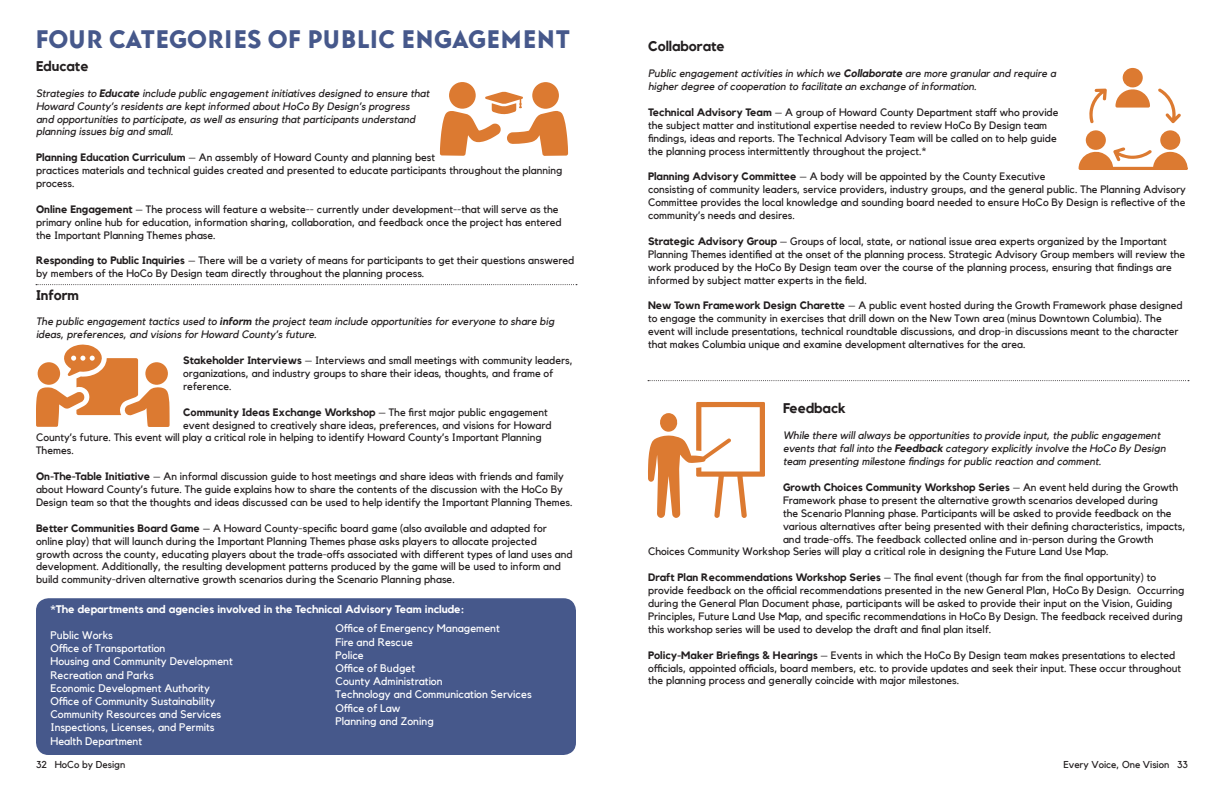
<style>
.page{position:relative;width:1224px;height:792px;background:#fff}
.page>*{position:absolute;margin:0;border:0;box-sizing:border-box;transform-origin:0 0}
.Headers{font:25px "Baro";color:#46588b}
.Paragraph_headers{font:700 14px "Kollektif";color:#231f20}
.t1{font:11px "Kollektif";color:#fff}
.t2{font:700 11px "Kollektif";color:#fff}
.t3{font:10.8px/12.9px "Kollektif";color:#231f20}
.t4{font:italic 10.8px/12.9px "Kollektif";color:#231f20}
.t5{font:700 10.8px "Kollektif";color:#231f20}
.t6{font:10px "Kollektif";color:#231f20}
.s1{font-weight:700}
.s2{font-weight:400}
</style>
<div class="page">
<div style="left:532px;top:82px;width:27px;height:27px;background:#dc7a31;border-radius:50%"></div>
<div style="left:449px;top:82px;width:27px;height:27px;background:#dc7a31;border-radius:50%"></div>
<svg style="left:440px;top:92px;width:128px;height:64px"></svg>
<svg style="left:36px;top:344px;width:134px;height:83px"></svg>
<div style="left:38px;top:362px;width:22px;height:23px;background:#dc7a31;border-radius:50%"></div>
<div style="left:145px;top:362px;width:23px;height:23px;background:#dc7a31;border-radius:50%"></div>
<div style="left:36px;top:598px;width:540px;height:157px;background:#46588b;border-radius:13px"></div>
<svg style="left:36px;top:284px;width:541px;height:1px"></svg>
<svg style="left:1115px;top:89px;width:35px;height:19px"></svg>
<div style="left:1123px;top:68px;width:20px;height:20px;background:#dc7a31;border-radius:50%"></div>
<div style="left:1086px;top:130px;width:20px;height:20px;background:#dc7a31;border-radius:50%"></div>
<div style="left:1160px;top:130px;width:20px;height:20px;background:#dc7a31;border-radius:50%"></div>
<svg style="left:1158px;top:88px;width:23px;height:35px"></svg>
<svg style="left:1089px;top:89px;width:18px;height:34px"></svg>
<svg style="left:1079px;top:147px;width:109px;height:23px"></svg>
<svg style="left:648px;top:402px;width:117px;height:116px"></svg>
<svg style="left:648px;top:380px;width:541px;height:1px"></svg>
<p class="Headers" style="left:35px;top:25px;width:537px">FOUR CATEGORIES OF PUBLIC ENGAGEMENT</p>
<p class="Paragraph_headers" style="left:36px;top:58px;width:54px">Educate</p>
<p class="t4" style="left:36px;top:87px;width:395px">Strategies to <span class="s1">Educate</span> include public engagement initiatives designed to ensure that Howard County’s residents are kept informed about HoCo By Design’s progress and opportunities to participate, as well as ensuring that participants understand planning issues big and small.</p>
<p class="t3" style="left:36px;top:151px;width:528px"><span class="s1">Planning Education Curriculum</span> – An assembly of Howard County and planning best<br>practices materials and technical guides created and presented to educate participants throughout the planning process.</p>
<p class="t3" style="left:36px;top:203px;width:527px"><span class="s1">Online Engagement</span> – The process will feature a website-- currently under development--that will serve as the primary online hub for education, information sharing, collaboration, and feedback once the project has entered the Important Planning Themes phase.</p>
<p class="t3" style="left:36px;top:254px;width:540px"><span class="s1">Responding to Public Inquiries</span> – There will be a variety of means for participants to get their questions answered by members of the HoCo By Design team directly throughout the planning process.</p>
<p class="Paragraph_headers" style="left:36px;top:286px;width:45px">Inform</p>
<p class="t4" style="left:36px;top:315px;width:520px">The public engagement tactics used to <span class="s1">inform</span> the project team include opportunities for everyone to share big ideas, preferences, and visions for Howard County’s future.</p>
<p class="t3" style="left:183px;top:354px;width:391px"><span class="s1">Stakeholder Interviews</span> – Interviews and small meetings with community leaders, organizations, and industry groups to share their ideas, thoughts, and frame of reference.</p>
<p class="t5" style="left:183px;top:406px;width:366px">Community Ideas Exchange Workshop <span class="s2">– The first major public engagement</span></p>
<p class="t3" style="left:183px;top:418px;width:370px">event designed to creatively share ideas, preferences, and visions for Howard</p>
<p class="t3" style="left:36px;top:431px;width:507px">County’s future. This event will play a critical role in helping to identify Howard County’s Important Planning</p>
<p class="t3" style="left:36px;top:444px;width:39px">Themes.</p>
<p class="t3" style="left:36px;top:470px;width:538px"><span class="s1">On-The-Table Initiative</span> – An informal discussion guide to host meetings and share ideas with friends and family about Howard County’s future. The guide explains how to share the contents of the discussion with the HoCo By<br>Design team so that the thoughts and ideas discussed can be used to help identify the Important Planning Themes.</p>
<p class="t3" style="left:36px;top:522px;width:538px"><span class="s1">Better Communities Board Game</span> – A Howard County-specific board game (also available and adapted for online play) that will launch during the Important Planning Themes phase asks players to allocate projected growth across the county, educating players about the trade-offs associated with different types of land uses and development. Additionally, the resulting development patterns produced by the game will be used to inform and build community-driven alternative growth scenarios during the Scenario Planning phase.</p>
<p class="t2" style="left:50px;top:602px;width:415px">*The departments and agencies involved in the Technical Advisory Team include:</p>
<p class="t1" style="left:50px;top:629px;width:64px">Public Works</p>
<p class="t1" style="left:50px;top:642px;width:117px">Office of Transportation</p>
<p class="t1" style="left:50px;top:655px;width:184px">Housing and Community Development</p>
<p class="t1" style="left:50px;top:668px;width:105px">Recreation and Parks</p>
<p class="t1" style="left:50px;top:682px;width:161px">Economic Development Authority</p>
<p class="t1" style="left:50px;top:695px;width:166px">Office of Community Sustainability</p>
<p class="t1" style="left:50px;top:708px;width:172px">Community Resources and Services</p>
<p class="t1" style="left:50px;top:721px;width:166px">Inspections, Licenses, and Permits</p>
<p class="t1" style="left:50px;top:734px;width:93px">Health Department</p>
<p class="t1" style="left:336px;top:622px;width:166px">Office of Emergency Management</p>
<p class="t1" style="left:336px;top:635px;width:79px">Fire and Rescue</p>
<p class="t1" style="left:336px;top:649px;width:30px">Police</p>
<p class="t1" style="left:336px;top:662px;width:81px">Office of Budget</p>
<p class="t1" style="left:336px;top:675px;width:109px">County Administration</p>
<p class="t1" style="left:336px;top:688px;width:198px">Technology and Communication Services</p>
<p class="t1" style="left:336px;top:701px;width:66px">Office of Law</p>
<p class="t1" style="left:336px;top:715px;width:100px">Planning and Zoning</p>
<p class="Paragraph_headers" style="left:648px;top:38px;width:78px">Collaborate</p>
<p class="t4" style="left:648px;top:67px;width:409px">Public engagement activities in which we <span class="s1">Collaborate</span> are more granular and require a higher degree of cooperation to facilitate an exchange of information.</p>
<p class="t3" style="left:648px;top:106px;width:412px"><span class="s1">Technical Advisory Team</span> – A group of Howard County Department staff who provide the subject matter and institutional expertise needed to review HoCo By Design team findings, ideas and reports. The Technical Advisory Team will be called on to help guide the planning process intermittently throughout the project.*</p>
<p class="t3" style="left:648px;top:170px;width:539px"><span class="s1">Planning Advisory Committee</span> – A body will be appointed by the County Executive<br>consisting of community leaders, service providers, industry groups, and the general public. The Planning Advisory Committee provides the local knowledge and sounding board needed to ensure HoCo By Design is reflective of the community’s needs and desires.</p>
<p class="t3" style="left:648px;top:235px;width:539px"><span class="s1">Strategic Advisory Group</span> – Groups of local, state, or national issue area experts organized by the Important Planning Themes identified at the onset of the planning process. Strategic Advisory Group members will review the work produced by the HoCo By Design team over the course of the planning process, ensuring that findings are informed by subject matter experts in the field.</p>
<p class="t3" style="left:648px;top:299px;width:536px"><span class="s1">New Town Framework Design Charette</span> – A public event hosted during the Growth Framework phase designed to engage the community in exercises that drill down on the New Town area (minus Downtown Columbia). The event will include presentations, technical roundtable discussions, and drop-in discussions meant to the character that makes Columbia unique and examine development alternatives for the area.</p>
<p class="Paragraph_headers" style="left:783px;top:400px;width:64px">Feedback</p>
<p class="t4" style="left:783px;top:429px;width:384px">While there will always be opportunities to provide input, the public engagement events that fall into the <span class="s1">Feedback</span> category explicitly involve the HoCo By Design team presenting milestone findings for public reaction and comment.</p>
<p class="t5" style="left:783px;top:481px;width:397px">Growth Choices Community Workshop Series <span class="s2">– An event held during the Growth</span></p>
<p class="t3" style="left:783px;top:494px;width:377px">Framework phase to present the alternative growth scenarios developed during</p>
<p class="t3" style="left:783px;top:507px;width:390px">the Scenario Planning phase. Participants will be asked to provide feedback on the</p>
<p class="t3" style="left:783px;top:519px;width:404px">various alternatives after being presented with their defining characteristics, impacts,</p>
<p class="t3" style="left:783px;top:532px;width:372px">and trade-offs. The feedback collected online and in-person during the Growth</p>
<p class="t3" style="left:648px;top:545px;width:462px">Choices Community Workshop Series will play a critical role in designing the Future Land Use Map.</p>
<p class="t3" style="left:648px;top:571px;width:538px"><span class="s1">Draft Plan Recommendations Workshop Series</span> – The final event (though far from the final opportunity) to provide feedback on the official recommendations presented in the new General Plan, HoCo By Design. Occurring during the General Plan Document phase, participants will be asked to provide their input on the Vision, Guiding Principles, Future Land Use Map, and specific recommendations in HoCo By Design. The feedback received during this workshop series will be used to develop the draft and final plan itself.</p>
<p class="t3" style="left:648px;top:648px;width:535px"><span class="s1">Policy-Maker Briefings &amp; Hearings</span> – Events in which the HoCo By Design team makes presentations to elected officials, appointed officials, board members, etc. to provide updates and seek their input. These occur throughout the planning process and generally coincide with major milestones.</p>
<p class="t6" style="left:36px;top:759px;width:91px">32 HoCo by Design</p>
<p class="t6" style="left:1063px;top:759px;width:126px">Every Voice, One Vision 33</p>
</div>
